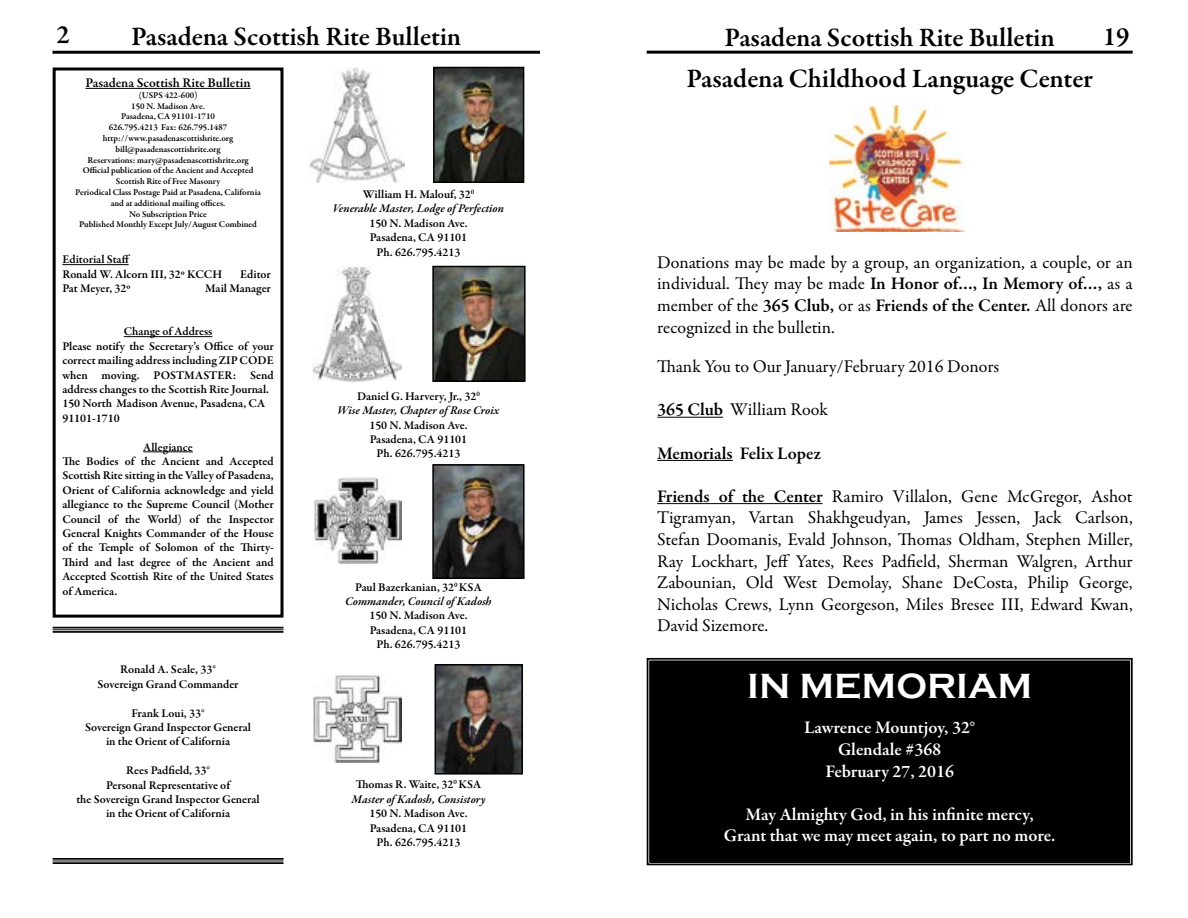
<style>
.page{position:relative;width:1188px;height:918px;background:#fff}
.page>*{position:absolute;margin:0;border:0;box-sizing:border-box;transform-origin:0 0}
.t1{font:700 36px "Copperplate Gothic";color:#fff}
.t2{font:600 27px "Garamond Premr Pro";color:#000}
.t3{font:18px/21.6px "Garamond Premr Pro";color:#000;text-align:justify}
.t4{font:600 18px/21.6px "Garamond Premr Pro";letter-spacing:-.005em;color:#fff;text-align:center}
.t5{font:600 18px "Garamond Premr Pro";color:#000}
.t6{font:600 13.5px "Garamond Premr Pro";color:#000}
.t7{font:600 12px/14.4px "Garamond Premr Pro";color:#000;text-align:center}
.t8{font:italic 600 12px/14.4px "Garamond Premr Pro";letter-spacing:-.005em;color:#000;text-align:center}
.t9{font:600 9px/10.8px "Garamond Premr Pro";color:#000;text-align:center}
.s1{font-style:normal}
.s2{font-weight:600}
</style>
<div class="page">
<hr style="left:52px;top:51px;width:488px;height:3px;background:#000">
<hr style="left:86px;top:88px;width:165px;height:1px;background:#000">
<hr style="left:62px;top:264px;width:67px;height:1px;background:#000">
<hr style="left:124px;top:336px;width:88px;height:1px;background:#000">
<hr style="left:143px;top:452px;width:50px;height:1px;background:#000">
<div style="left:53px;top:68px;width:231px;height:550px;border:3px solid #000"></div>
<hr style="left:53px;top:627px;width:230px;height:1px;background:#000">
<hr style="left:53px;top:629px;width:230px;height:1px;background:#000">
<hr style="left:53px;top:631px;width:230px;height:2px;background:#000">
<hr style="left:53px;top:858px;width:230px;height:2px;background:#000">
<hr style="left:53px;top:861px;width:230px;height:1px;background:#000">
<hr style="left:53px;top:862px;width:230px;height:2px;background:#000">
<img style="left:309px;top:68px;width:95px;height:114px">
<img style="left:313px;top:267px;width:88px;height:114px">
<img style="left:314px;top:477px;width:88px;height:86px">
<img style="left:313px;top:675px;width:88px;height:88px">
<img style="left:436px;top:70px;width:85px;height:110px">
<div style="left:433px;top:67px;width:91px;height:116px;border:2px solid #000"></div>
<img style="left:435px;top:269px;width:88px;height:110px">
<div style="left:432px;top:266px;width:94px;height:116px;border:2px solid #000"></div>
<img style="left:435px;top:467px;width:87px;height:109px">
<div style="left:432px;top:464px;width:93px;height:115px;border:2px solid #000"></div>
<img style="left:438px;top:667px;width:82px;height:105px">
<div style="left:435px;top:664px;width:88px;height:111px;border:2px solid #000"></div>
<hr style="left:657px;top:417px;width:66px;height:1px;background:#000">
<hr style="left:657px;top:460px;width:76px;height:1px;background:#000">
<hr style="left:657px;top:503px;width:166px;height:1px;background:#000">
<img style="left:830px;top:105px;width:135px;height:127px">
<hr style="left:647px;top:51px;width:486px;height:3px;background:#000">
<div style="left:646px;top:657px;width:487px;height:209px;background:#000"></div>
<div style="left:649px;top:661px;width:481px;height:202px;border:1px solid #000"></div>
<div style="left:651px;top:662px;width:477px;height:199px;border:2px solid #000"></div>
<h2 class="t2" style="left:57px;top:19px;width:15px">2</h2>
<h2 class="t2" style="left:131px;top:20px;width:332px">Pasadena Scottish Rite Bulletin</h2>
<p class="t6" style="left:86px;top:75px;width:167px">Pasadena Scottish Rite Bulletin</p>
<p class="t9" style="left:75px;top:90px;width:187px">(USPS 422-600)<br>150 N. Madison Ave.<br>Pasadena, CA 91101-1710<br>626.795.4213 Fax: 626.795.1487 http://www.pasadenascottishrite.org bill@pasadenascottishrite.org<br>Reservations: mary@pasadenascottishrite.org Official publication of the Ancient and Accepted Scottish Rite of Free Masonry<br>Periodical Class Postage Paid at Pasadena, California and at additional mailing offices.<br>No Subscription Price<br>Published Monthly Except July/August Combined</p>
<p class="t7" style="left:62px;top:253px;width:161px;text-align:left">Editorial Staff<br>Ronald W. Alcorn III, 32º KCCH</p>
<p class="t8" style="left:333px;top:188px;width:173px"><span class="s1">William H. Malouf, 32</span><sup>0<br></sup>Venerable Master, Lodge of Perfection</p>
<p class="t7" style="left:369px;top:216px;width:100px">150 N. Madison Ave.<br>Pasadena, CA 91101<br>Ph. 626.795.4213</p>
<p class="t7" style="left:240px;top:267px;width:32px">Editor</p>
<p class="t7" style="left:62px;top:282px;width:70px">Pat Meyer, 32º</p>
<p class="t7" style="left:205px;top:282px;width:67px">Mail Manager</p>
<p class="t7" style="left:62px;top:325px;width:213px;text-align:left;text-indent:61px">Change of Address<br>Please notify the Secretary’s Office of your correct mailing address including ZIP CODE when moving. POSTMASTER: Send address changes to the Scottish Rite Journal.<br>150 North Madison Avenue, Pasadena, CA 91101-1710</p>
<p class="t7" style="left:62px;top:440px;width:213px;text-align:left;text-indent:81px">Allegiance<br>The Bodies of the Ancient and Accepted Scottish Rite sitting in the Valley of Pasadena, Orient of California acknowledge and yield allegiance to the Supreme Council (Mother Council of the World) of the Inspector General Knights Commander of the House of the Temple of Solomon of the Thirty-Third and last degree of the Ancient and Accepted Scottish Rite of the United States of America.</p>
<p class="t7" style="left:98px;top:663px;width:143px">Ronald A. Seale, 33°<br>Sovereign Grand Commander</p>
<p class="t7" style="left:85px;top:706px;width:168px">Frank Loui, 33°<br>Sovereign Grand Inspector General in the Orient of California</p>
<p class="t7" style="left:76px;top:764px;width:185px">Rees Padfield, 33°<br>Personal Representative of<br>the Sovereign Grand Inspector General in the Orient of California</p>
<p class="t8" style="left:338px;top:389px;width:163px"><span class="s1">Daniel G. Harvery, Jr., 32</span><sup>0<br></sup>Wise Master, Chapter of Rose Croix</p>
<p class="t7" style="left:369px;top:418px;width:100px">150 N. Madison Ave.<br>Pasadena, CA 91101<br>Ph. 626.795.4213</p>
<p class="t8" style="left:345px;top:580px;width:148px"><span class="s1">Paul Bazerkanian, 32</span><sup>0</sup> <span class="s1">KSA<br></span>Commander, Council of Kadosh</p>
<p class="t7" style="left:369px;top:609px;width:100px">150 N. Madison Ave.<br>Pasadena, CA 91101<br>Ph. 626.795.4213</p>
<p class="t8" style="left:352px;top:778px;width:135px"><span class="s1">Thomas R. Waite, 32</span><sup>0</sup> <span class="s1">KSA<br></span>Master of Kadosh, Consistory</p>
<p class="t7" style="left:369px;top:806px;width:100px">150 N. Madison Ave.<br>Pasadena, CA 91101<br>Ph. 626.795.4213</p>
<h2 class="t2" style="left:725px;top:22px;width:332px">Pasadena Scottish Rite Bulletin</h2>
<h2 class="t2" style="left:1103px;top:20px;width:28px">19</h2>
<h2 class="t2" style="left:687px;top:62px;width:408px">Pasadena Childhood Language Center</h2>
<h3 class="t3" style="left:657px;top:252px;width:477px">Donations may be made by a group, an organization, a couple, or an individual. They may be made <span class="s2">In Honor of…, In Memory of…,</span> as a member of the <span class="s2">365 Club,</span> or as <span class="s2">Friends of the Center.</span> All donors are recognized in the bulletin.</h3>
<h3 class="t3" style="left:657px;top:356px;width:344px">Thank You to Our January/February 2016 Donors</h3>
<h3 class="t3" style="left:657px;top:399px;width:173px"><span class="s2">365 Club</span> William Rook</h3>
<h3 class="t5" style="left:657px;top:442px;width:165px">Memorials Felix Lopez</h3>
<p class="t3" style="left:657px;top:486px;width:477px"><span class="s2">Friends of the Center</span> Ramiro Villalon, Gene McGregor, Ashot Tigramyan, Vartan Shakhgeudyan, James Jessen, Jack Carlson, Stefan Doomanis, Evald Johnson, Thomas Oldham, Stephen Miller, Ray Lockhart, Jeff Yates, Rees Padfield, Sherman Walgren, Arthur Zabounian, Old West Demolay, Shane DeCosta, Philip George, Nicholas Crews, Lynn Georgeson, Miles Bresee III, Edward Kwan, David Sizemore.</p>
<h1 class="t1" style="left:747px;top:666px;width:286px">IN MEMORIAM</h1>
<h3 class="t4" style="left:804px;top:717px;width:173px">Lawrence Mountjoy, 32°<br>Glendale #368<br>February 27, 2016</h3>
<h3 class="t4" style="left:724px;top:804px;width:333px">May Almighty God, in his infinite mercy,<br>Grant that we may meet again, to part no more.</h3>
</div>
